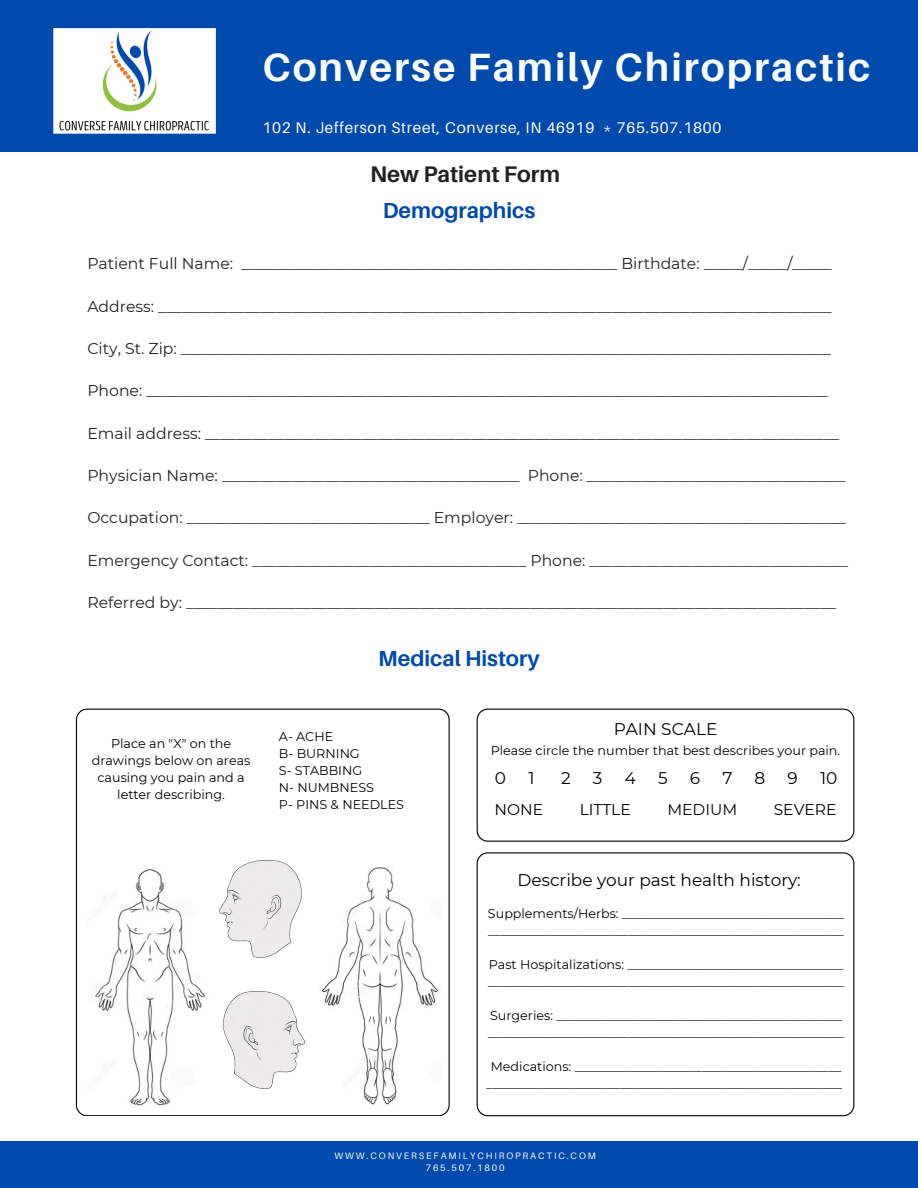
<style>
.page{position:relative;width:918px;height:1188px;background:#fff}
.page>*{position:absolute;margin:0;border:0;box-sizing:border-box;transform-origin:0 0}
.t1{font:700 39.45px "Aileron";letter-spacing:.05em;color:#fcfcfc}
.t2{font:700 22.5px "Aileron";color:#222}
.t3{font:700 21.75px "Aileron";color:#004aad}
.t4{font:16.95px "Montserrat";color:#000}
.t5{font:15.6px "Montserrat";color:#222}
.t6{font:15.45px "Aileron";letter-spacing:.05em;color:#fff}
.t7{font:15.45px "Montserrat";color:#000}
.t8{font:12.75px/17px "Montserrat";color:#000}
.t9{font:9.3px "Aileron";letter-spacing:.2em;color:#fcfcfc}
</style>
<div class="page">
<div style="left:0;top:0;width:918px;height:151px;background:#004aad"></div>
<div style="left:0;top:1141px;width:918px;height:47px;background:#004aad"></div>
<svg style="left:76px;top:709px;width:373px;height:407px"></svg>
<svg style="left:477px;top:709px;width:377px;height:132px"></svg>
<svg style="left:477px;top:852px;width:377px;height:264px"></svg>
<img style="left:87px;top:861px;width:127px;height:252px">
<img style="left:310px;top:861px;width:130px;height:246px">
<img style="left:215px;top:852px;width:94px;height:108px">
<img style="left:215px;top:984px;width:94px;height:108px">
<img style="left:53px;top:28px;width:162px;height:106px">
<h4 class="t1" style="left:262px;top:42px;width:609px">Converse Family Chiropractic</h4>
<h2 class="t6" style="left:262px;top:118px;width:461px">102 N. Jefferson Street, Converse, IN 46919 * 765.507.1800</h2>
<h6 class="t2" style="left:370px;top:160px;width:192px">New Patient Form</h6>
<p class="t3" style="left:383px;top:197px;width:154px">Demographics</p>
<h2 class="t5" style="left:87px;top:254px;width:746px">Patient Full Name: ________________________________________________ Birthdate: _____/_____/_____</h2>
<h4 class="t5" style="left:87px;top:296px;width:746px">Address: ______________________________________________________________________________________</h4>
<h4 class="t5" style="left:87px;top:339px;width:745px">City, St. Zip: ___________________________________________________________________________________</h4>
<h4 class="t5" style="left:87px;top:381px;width:742px">Phone: _______________________________________________________________________________________</h4>
<h4 class="t5" style="left:87px;top:423px;width:754px">Email address: _________________________________________________________________________________</h4>
<h4 class="t5" style="left:87px;top:466px;width:759px">Physician Name: ______________________________________ Phone: _________________________________</h4>
<h4 class="t5" style="left:87px;top:508px;width:760px">Occupation: _______________________________ Employer: __________________________________________</h4>
<h4 class="t5" style="left:87px;top:550px;width:762px">Emergency Contact: ___________________________________ Phone: _________________________________</h4>
<h4 class="t5" style="left:87px;top:593px;width:750px">Referred by: ___________________________________________________________________________________</h4>
<h5 class="t3" style="left:378px;top:645px;width:163px">Medical History</h5>
<p class="t8" style="left:92px;top:735px;width:160px;text-align:center">Place an "X" on the drawings below on areas causing you pain and a letter describing.</p>
<p class="t8" style="left:279px;top:728px;width:127px">A- ACHE<br>B- BURNING<br>S- STABBING<br>N- NUMBNESS<br>P- PINS &amp; NEEDLES</p>
<p class="t4" style="left:614px;top:719px;width:105px">PAIN SCALE</p>
<h3 class="t8" style="left:491px;top:742px;width:351px">Please circle the number that best describes your pain.</h3>
<h6 class="t4" style="left:495px;top:768px;width:13px">0</h6>
<h6 class="t4" style="left:528px;top:768px;width:8px">1</h6>
<h6 class="t4" style="left:561px;top:768px;width:11px">2</h6>
<h6 class="t4" style="left:593px;top:768px;width:11px">3</h6>
<h6 class="t4" style="left:625px;top:768px;width:13px">4</h6>
<h6 class="t4" style="left:658px;top:768px;width:11px">5</h6>
<h6 class="t4" style="left:690px;top:768px;width:12px">6</h6>
<h6 class="t4" style="left:722px;top:768px;width:11px">7</h6>
<h6 class="t4" style="left:755px;top:768px;width:12px">8</h6>
<h6 class="t4" style="left:788px;top:768px;width:12px">9</h6>
<h6 class="t4" style="left:820px;top:768px;width:19px">10</h6>
<h4 class="t7" style="left:494px;top:800px;width:50px">NONE</h4>
<h4 class="t7" style="left:580px;top:800px;width:53px">LITTLE</h4>
<h4 class="t7" style="left:667px;top:800px;width:71px">MEDIUM</h4>
<h4 class="t7" style="left:774px;top:800px;width:64px">SEVERE</h4>
<h3 class="t4" style="left:518px;top:869px;width:285px">Describe your past health history:</h3>
<h4 class="t8" style="left:488px;top:905px;width:358px">Supplements/Herbs: ___________________________________ ________________________________________________________</h4>
<h6 class="t8" style="left:488px;top:956px;width:357px">Past Hospitalizations: __________________________________ ________________________________________________________</h6>
<h6 class="t8" style="left:488px;top:1007px;width:357px">Surgeries: _____________________________________________ ________________________________________________________</h6>
<h6 class="t8" style="left:487px;top:1058px;width:357px;text-align:center">Medications: __________________________________________ ________________________________________________________</h6>
<h6 class="t9" style="left:334px;top:1150px;width:263px">WWW.CONVERSEFAMILYCHIROPRACTIC.COM</h6>
<p class="t9" style="left:426px;top:1162px;width:80px">765.507.1800</p>
</div>
